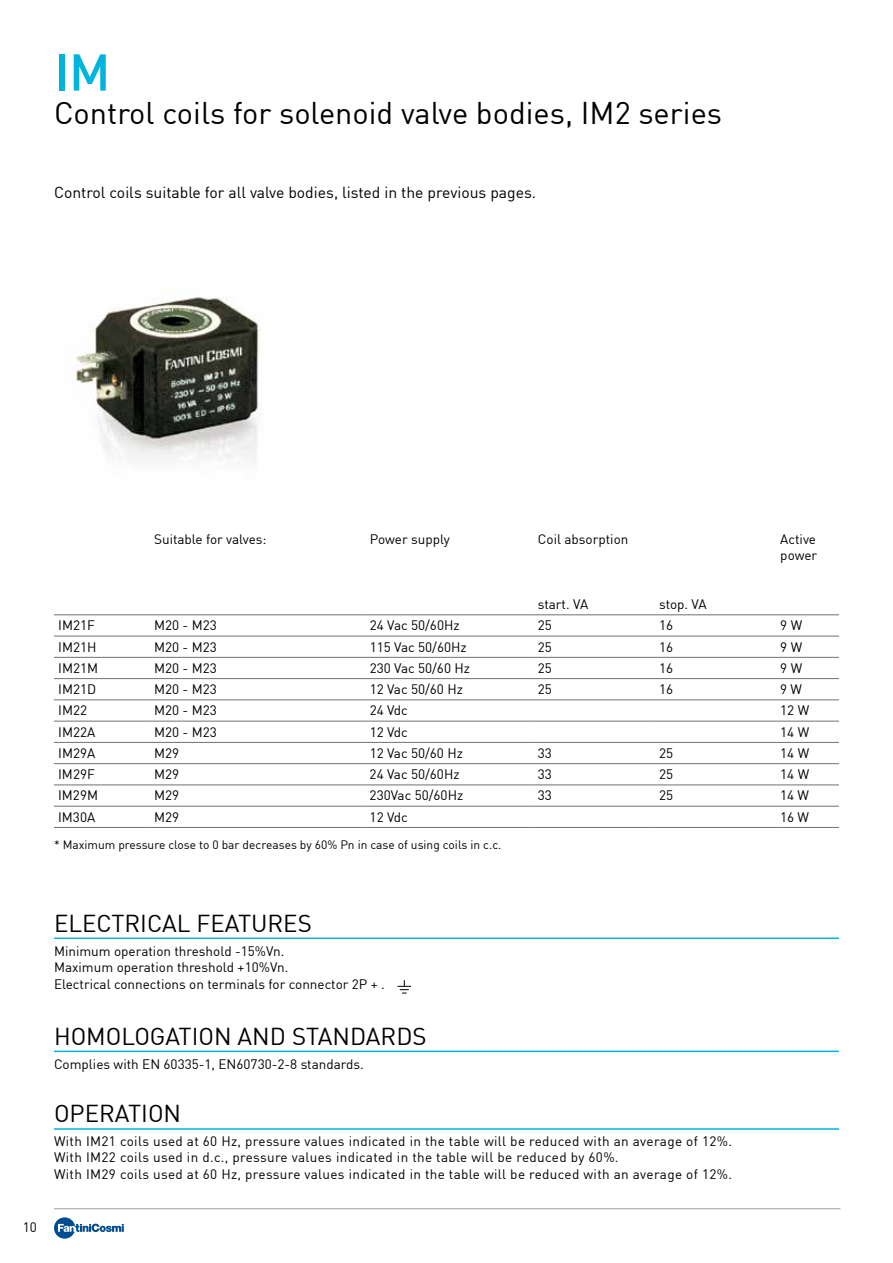
<style>
.page{position:relative;width:893px;height:1263px;background:#fff}
.page>*{position:absolute;margin:0;border:0;box-sizing:border-box;transform-origin:0 0}
.t1{font:500 51px "DIN";color:#00b5dd}
.t2{font:30.75px "DIN";color:#000}
.t3{font:24px "DIN";color:#000}
.t4{font:15.75px "DIN";color:#000}
.t5{font:13.5px/16.5px "DIN";color:#000}
.t6{font:13.5px/16.4px "DIN";letter-spacing:.025em;color:#000}
.t7{font:12px "DIN";color:#000}
</style>
<div class="page">
<svg style="left:54px;top:1217px;width:70px;height:21px"></svg>
<hr style="left:54px;top:1208px;width:786px;height:1px;background:#9c9e9f">
<hr style="left:54px;top:1050px;width:785px;height:2px;background:#00b5dd">
<hr style="left:54px;top:1128px;width:785px;height:2px;background:#00b5dd">
<hr style="left:54px;top:937px;width:785px;height:2px;background:#00b5dd">
<svg style="left:398px;top:980px;width:13px;height:14px"></svg>
<img style="left:74px;top:297px;width:188px;height:166px">
<svg style="left:54px;top:615px;width:785px;height:191px"></svg>
<svg style="left:54px;top:743px;width:722px;height:63px"></svg>
<hr style="left:54px;top:614px;width:96px;height:1px;background:#707172">
<hr style="left:150px;top:614px;width:215px;height:1px;background:#707172">
<hr style="left:365px;top:614px;width:169px;height:1px;background:#707172">
<hr style="left:534px;top:614px;width:121px;height:1px;background:#707172">
<hr style="left:655px;top:614px;width:121px;height:1px;background:#707172">
<hr style="left:776px;top:614px;width:63px;height:1px;background:#707172">
<hr style="left:54px;top:636px;width:96px;height:1px;background:#707172">
<hr style="left:150px;top:636px;width:215px;height:1px;background:#707172">
<hr style="left:365px;top:636px;width:169px;height:1px;background:#707172">
<hr style="left:534px;top:636px;width:121px;height:1px;background:#707172">
<hr style="left:655px;top:636px;width:121px;height:1px;background:#707172">
<hr style="left:776px;top:636px;width:63px;height:1px;background:#707172">
<hr style="left:54px;top:657px;width:96px;height:1px;background:#707172">
<hr style="left:150px;top:657px;width:215px;height:1px;background:#707172">
<hr style="left:365px;top:657px;width:169px;height:1px;background:#707172">
<hr style="left:534px;top:657px;width:121px;height:1px;background:#707172">
<hr style="left:655px;top:657px;width:121px;height:1px;background:#707172">
<hr style="left:776px;top:657px;width:63px;height:1px;background:#707172">
<hr style="left:54px;top:678px;width:96px;height:1px;background:#707172">
<hr style="left:150px;top:678px;width:215px;height:1px;background:#707172">
<hr style="left:365px;top:678px;width:169px;height:1px;background:#707172">
<hr style="left:534px;top:678px;width:121px;height:1px;background:#707172">
<hr style="left:655px;top:678px;width:121px;height:1px;background:#707172">
<hr style="left:776px;top:678px;width:63px;height:1px;background:#707172">
<hr style="left:54px;top:700px;width:96px;height:1px;background:#707172">
<hr style="left:150px;top:700px;width:215px;height:1px;background:#707172">
<hr style="left:365px;top:700px;width:169px;height:1px;background:#707172">
<hr style="left:534px;top:700px;width:121px;height:1px;background:#707172">
<hr style="left:655px;top:700px;width:121px;height:1px;background:#707172">
<hr style="left:776px;top:700px;width:63px;height:1px;background:#707172">
<hr style="left:54px;top:721px;width:96px;height:1px;background:#707172">
<hr style="left:150px;top:721px;width:215px;height:1px;background:#707172">
<hr style="left:365px;top:721px;width:169px;height:1px;background:#707172">
<hr style="left:534px;top:721px;width:121px;height:1px;background:#707172">
<hr style="left:655px;top:721px;width:121px;height:1px;background:#707172">
<hr style="left:776px;top:721px;width:63px;height:1px;background:#707172">
<hr style="left:54px;top:827px;width:96px;height:1px;background:#707172">
<hr style="left:150px;top:827px;width:215px;height:1px;background:#707172">
<hr style="left:365px;top:827px;width:169px;height:1px;background:#707172">
<hr style="left:534px;top:827px;width:121px;height:1px;background:#707172">
<hr style="left:655px;top:827px;width:121px;height:1px;background:#707172">
<hr style="left:776px;top:827px;width:63px;height:1px;background:#707172">
<hr style="left:54px;top:742px;width:96px;height:1px;background:#707172">
<hr style="left:150px;top:742px;width:215px;height:1px;background:#707172">
<hr style="left:365px;top:742px;width:169px;height:1px;background:#707172">
<hr style="left:534px;top:742px;width:121px;height:1px;background:#707172">
<hr style="left:655px;top:742px;width:121px;height:1px;background:#707172">
<hr style="left:776px;top:742px;width:63px;height:1px;background:#707172">
<hr style="left:54px;top:763px;width:96px;height:1px;background:#707172">
<hr style="left:150px;top:763px;width:215px;height:1px;background:#707172">
<hr style="left:365px;top:763px;width:169px;height:1px;background:#707172">
<hr style="left:534px;top:763px;width:121px;height:1px;background:#707172">
<hr style="left:655px;top:763px;width:121px;height:1px;background:#707172">
<hr style="left:776px;top:763px;width:63px;height:1px;background:#707172">
<hr style="left:54px;top:785px;width:96px;height:1px;background:#707172">
<hr style="left:150px;top:785px;width:215px;height:1px;background:#707172">
<hr style="left:365px;top:785px;width:169px;height:1px;background:#707172">
<hr style="left:534px;top:785px;width:121px;height:1px;background:#707172">
<hr style="left:655px;top:785px;width:121px;height:1px;background:#707172">
<hr style="left:776px;top:785px;width:63px;height:1px;background:#707172">
<hr style="left:54px;top:806px;width:96px;height:1px;background:#707172">
<hr style="left:150px;top:806px;width:215px;height:1px;background:#707172">
<hr style="left:365px;top:806px;width:169px;height:1px;background:#707172">
<hr style="left:534px;top:806px;width:121px;height:1px;background:#707172">
<hr style="left:655px;top:806px;width:121px;height:1px;background:#707172">
<hr style="left:776px;top:806px;width:63px;height:1px;background:#707172">
<h1 class="t1" style="left:54px;top:40px;width:58px">IM</h1>
<h2 class="t2" style="left:54px;top:93px;width:670px">Control coils for solenoid valve bodies, IM2 series</h2>
<p class="t4" style="left:54px;top:183px;width:484px">Control coils suitable for all valve bodies, listed in the previous pages.</p>
<p class="t5" style="left:154px;top:530px;width:114px">Suitable for valves:</p>
<p class="t5" style="left:370px;top:530px;width:82px">Power supply</p>
<p class="t5" style="left:538px;top:530px;width:92px">Coil absorption</p>
<p class="t5" style="left:780px;top:530px;width:38px">Active power</p>
<p class="t5" style="left:538px;top:596px;width:52px">start. VA</p>
<p class="t5" style="left:659px;top:596px;width:49px">stop. VA</p>
<p class="t5" style="left:58px;top:617px;width:38px">IM21F</p>
<p class="t5" style="left:154px;top:617px;width:64px">M20 - M23</p>
<p class="t5" style="left:370px;top:617px;width:91px">24 Vac 50/60Hz</p>
<p class="t5" style="left:538px;top:617px;width:16px">25</p>
<p class="t5" style="left:659px;top:617px;width:16px">16</p>
<p class="t5" style="left:780px;top:617px;width:23px">9 W</p>
<p class="t5" style="left:58px;top:638px;width:40px">IM21H</p>
<p class="t5" style="left:154px;top:638px;width:64px">M20 - M23</p>
<p class="t5" style="left:370px;top:638px;width:98px">115 Vac 50/60Hz</p>
<p class="t5" style="left:538px;top:638px;width:16px">25</p>
<p class="t5" style="left:659px;top:638px;width:16px">16</p>
<p class="t5" style="left:780px;top:638px;width:23px">9 W</p>
<p class="t5" style="left:58px;top:659px;width:41px">IM21M</p>
<p class="t5" style="left:154px;top:659px;width:64px">M20 - M23</p>
<p class="t5" style="left:370px;top:659px;width:102px">230 Vac 50/60 Hz</p>
<p class="t5" style="left:538px;top:659px;width:16px">25</p>
<p class="t5" style="left:659px;top:659px;width:16px">16</p>
<p class="t5" style="left:780px;top:659px;width:23px">9 W</p>
<p class="t5" style="left:58px;top:681px;width:40px">IM21D</p>
<p class="t5" style="left:154px;top:681px;width:64px">M20 - M23</p>
<p class="t5" style="left:370px;top:681px;width:95px">12 Vac 50/60 Hz</p>
<p class="t5" style="left:538px;top:681px;width:16px">25</p>
<p class="t5" style="left:659px;top:681px;width:16px">16</p>
<p class="t5" style="left:780px;top:681px;width:23px">9 W</p>
<p class="t5" style="left:58px;top:702px;width:30px">IM22</p>
<p class="t5" style="left:154px;top:702px;width:64px">M20 - M23</p>
<p class="t5" style="left:370px;top:702px;width:40px">24 Vdc</p>
<p class="t5" style="left:780px;top:702px;width:30px">12 W</p>
<p class="t5" style="left:58px;top:723px;width:39px">IM22A</p>
<p class="t5" style="left:154px;top:723px;width:64px">M20 - M23</p>
<p class="t5" style="left:370px;top:723px;width:40px">12 Vdc</p>
<p class="t5" style="left:780px;top:723px;width:30px">14 W</p>
<p class="t5" style="left:58px;top:744px;width:39px">IM29A</p>
<p class="t5" style="left:154px;top:744px;width:27px">M29</p>
<p class="t5" style="left:370px;top:744px;width:95px">12 Vac 50/60 Hz</p>
<p class="t5" style="left:538px;top:744px;width:16px">33</p>
<p class="t5" style="left:659px;top:744px;width:16px">25</p>
<p class="t5" style="left:780px;top:744px;width:30px">14 W</p>
<p class="t5" style="left:58px;top:766px;width:38px">IM29F</p>
<p class="t5" style="left:154px;top:766px;width:27px">M29</p>
<p class="t5" style="left:370px;top:766px;width:91px">24 Vac 50/60Hz</p>
<p class="t5" style="left:538px;top:766px;width:16px">33</p>
<p class="t5" style="left:659px;top:766px;width:16px">25</p>
<p class="t5" style="left:780px;top:766px;width:30px">14 W</p>
<p class="t5" style="left:58px;top:787px;width:41px">IM29M</p>
<p class="t5" style="left:154px;top:787px;width:27px">M29</p>
<p class="t5" style="left:370px;top:787px;width:95px">230Vac 50/60Hz</p>
<p class="t5" style="left:538px;top:787px;width:16px">33</p>
<p class="t5" style="left:659px;top:787px;width:16px">25</p>
<p class="t5" style="left:780px;top:787px;width:30px">14 W</p>
<p class="t5" style="left:58px;top:808px;width:39px">IM30A</p>
<p class="t5" style="left:154px;top:808px;width:27px">M29</p>
<p class="t5" style="left:370px;top:808px;width:40px">12 Vdc</p>
<p class="t5" style="left:780px;top:808px;width:30px">16 W</p>
<p class="t7" style="left:54px;top:837px;width:449px">* Maximum pressure close to 0 bar decreases by 60% Pn in case of using coils in c.c.</p>
<p class="t5" style="left:23px;top:1218px;width:16px">10</p>
<h3 class="t3" style="left:54px;top:908px;width:259px">ELECTRICAL FEATURES</h3>
<p class="t5" style="left:54px;top:942px;width:332px">Minimum operation threshold -15%Vn.<br>Maximum operation threshold +10%Vn.<br>Electrical connections on terminals for connector 2P + .</p>
<h3 class="t3" style="left:54px;top:1021px;width:374px">HOMOLOGATION AND STANDARDS</h3>
<p class="t5" style="left:54px;top:1055px;width:311px">Complies with EN 60335-1, EN60730-2-8 standards.</p>
<h3 class="t3" style="left:54px;top:1098px;width:129px">OPERATION</h3>
<p class="t6" style="left:54px;top:1133px;width:679px">With IM21 coils used at 60 Hz, pressure values indicated in the table will be reduced with an average of 12%.<br>With IM22 coils used in d.c., pressure values indicated in the table will be reduced by 60%.<br>With IM29 coils used at 60 Hz, pressure values indicated in the table will be reduced with an average of 12%.</p>
</div>
